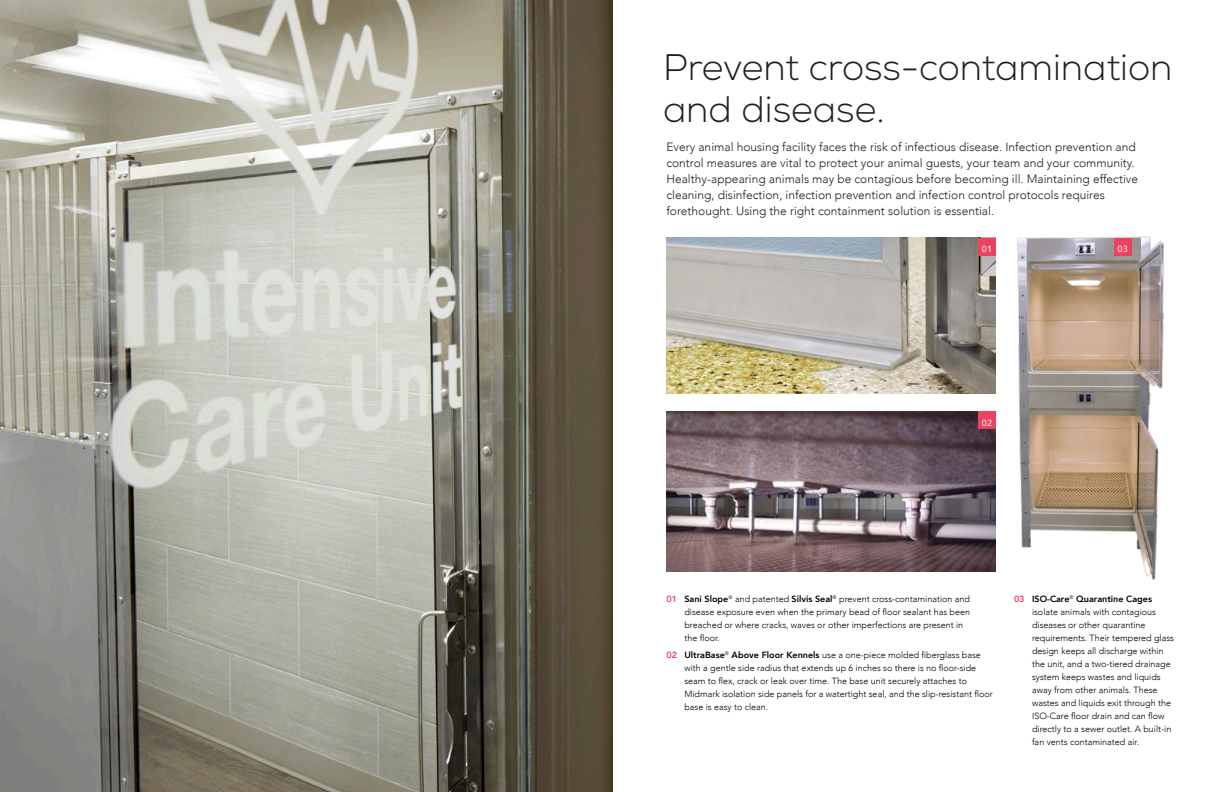
<style>
.page{position:relative;width:1224px;height:792px;background:#fff}
.page>*{position:absolute;margin:0;border:0;box-sizing:border-box;transform-origin:0 0}
.Headline_Style_3{font:300 36.9px/42.5px "Nexa";color:#231f20}
.t1{font:300 12px/16px "Avenir";color:#231f20}
.t2{font:300 9px/13px "Avenir";color:#000}
.Numbers_and_Stats_St{font:8.9px "Avenir";color:#fff}
.s1{font-weight:800;color:#ea4360}
.s2{font-weight:800}
</style>
<div class="page">
<img style="left:0;top:0;width:612px;height:792px">
<img style="left:1017px;top:236px;width:148px;height:344px">
<img style="left:666px;top:238px;width:330px;height:155px">
<img style="left:666px;top:411px;width:330px;height:161px">
<div style="left:978px;top:238px;width:18px;height:18px;background:#ea4360"></div>
<div style="left:1114px;top:238px;width:18px;height:18px;background:#ea4360"></div>
<div style="left:978px;top:411px;width:18px;height:18px;background:#ea4360"></div>
<p class="Headline_Style_3" style="left:663px;top:47px;width:511px">Prevent cross-contamination and disease.</p>
<p class="t1" style="left:666px;top:138px;width:473px">Every animal housing facility faces the risk of infectious disease. Infection prevention and control measures are vital to protect your animal guests, your team and your community.<br>Healthy-appearing animals may be contagious before becoming ill. Maintaining effective cleaning, disinfection, infection prevention and infection control protocols requires forethought. Using the right containment solution is essential.</p>
<p class="Numbers_and_Stats_St" style="left:982px;top:242px;width:12px">01</p>
<p class="Numbers_and_Stats_St" style="left:1118px;top:242px;width:12px">03</p>
<p class="Numbers_and_Stats_St" style="left:982px;top:415px;width:12px">02</p>
<p class="t2" style="left:684px;top:592px;width:287px;text-indent:-18px"><span class="s1">01</span> <span class="s2">Sani Slope</span><sup>®</sup> and patented <span class="s2">Silvis Seal</span><sup>®</sup> prevent cross-contamination and disease exposure even when the primary bead of floor sealant has been breached or where cracks, waves or other imperfections are present in the floor.</p>
<p class="t2" style="left:684px;top:649px;width:310px;text-indent:-18px"><span class="s1">02</span> <span class="s2">UltraBase</span><sup>®</sup> <span class="s2">Above Floor Kennels</span> use a one-piece molded fiberglass base with a gentle side radius that extends up 6 inches so there is no floor-side seam to flex, crack or leak over time. The base unit securely attaches to Midmark isolation side panels for a watertight seal, and the slip-resistant floor base is easy to clean.</p>
<p class="t2" style="left:1032px;top:592px;width:144px;text-indent:-18px"><span class="s1">03</span> <span class="s2">ISO-Care</span><sup>®</sup> <span class="s2">Quarantine Cages </span>isolate animals with contagious diseases or other quarantine requirements. Their tempered glass design keeps all discharge within the unit, and a two-tiered drainage system keeps wastes and liquids away from other animals. These wastes and liquids exit through the ISO-Care floor drain and can flow directly to a sewer outlet. A built-in fan vents contaminated air.</p>
</div>
